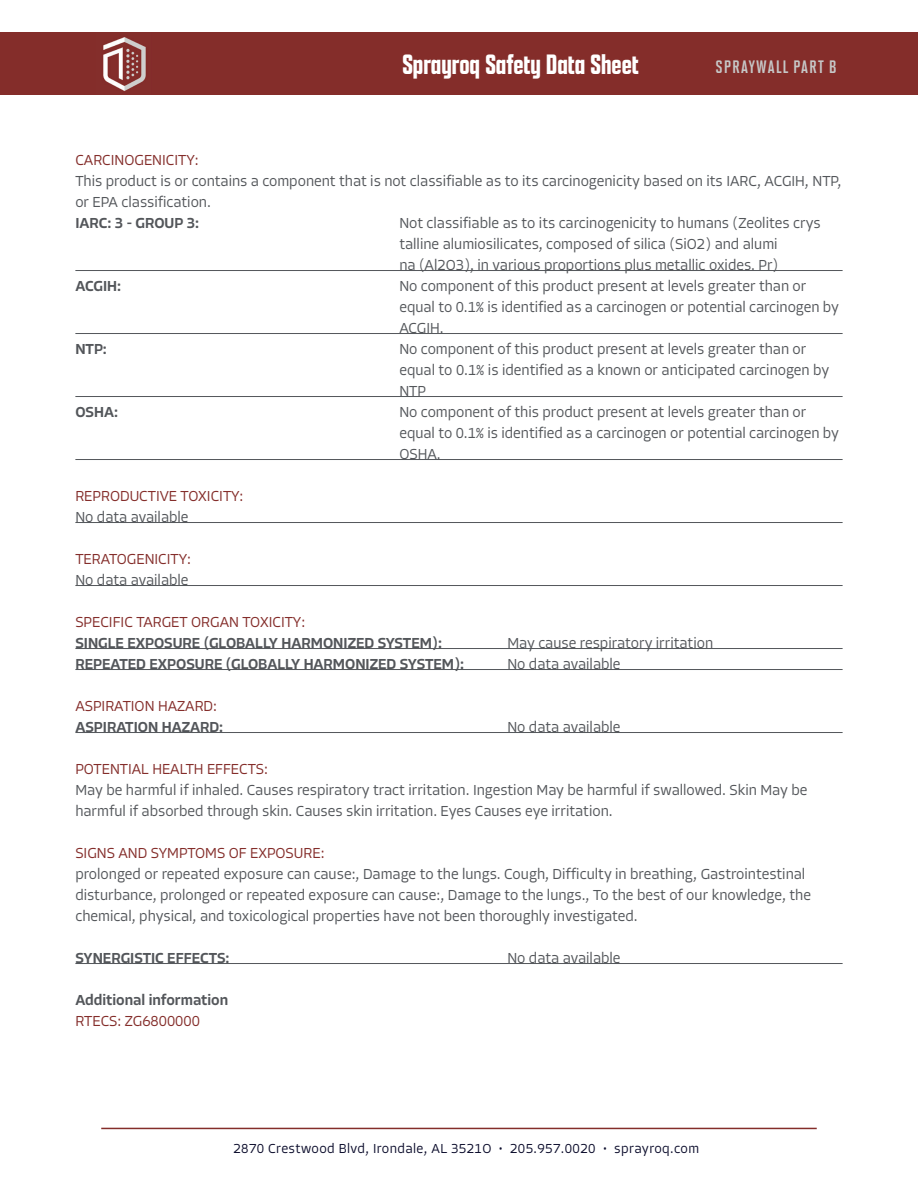
<style>
.page{position:relative;width:918px;height:1188px;background:#fff}
.page>*{position:absolute;margin:0;border:0;box-sizing:border-box;transform-origin:0 0}
.t1{font:600 30px "Apotek Comp";color:#fff}
.t2{font:700 18px "Solano Gothic Pro MVB";letter-spacing:.06em;color:#c6c7c7}
.t3{font:300 15px/21px "Allotrope";color:#53565a}
.t4{font:500 15px "Allotrope";color:#53565a}
.t5{font:300 15px "Allotrope";color:#842d2a}
.t6{font:300 13.5px "Allotrope";letter-spacing:.03em;color:#0c0d2c}
</style>
<div class="page">
<hr style="left:101px;top:1128px;width:716px;height:1px;background:#842d2a">
<div style="left:0;top:33px;width:918px;height:62px;background:#842d2a"></div>
<img style="left:103px;top:37px;width:43px;height:54px">
<hr style="left:75px;top:270px;width:768px;height:1px;background:#53565a">
<hr style="left:75px;top:333px;width:768px;height:1px;background:#53565a">
<hr style="left:75px;top:396px;width:768px;height:1px;background:#53565a">
<hr style="left:75px;top:459px;width:768px;height:1px;background:#53565a">
<hr style="left:75px;top:522px;width:768px;height:1px;background:#53565a">
<hr style="left:75px;top:585px;width:768px;height:1px;background:#53565a">
<hr style="left:75px;top:648px;width:768px;height:1px;background:#53565a">
<hr style="left:75px;top:669px;width:768px;height:1px;background:#53565a">
<hr style="left:75px;top:732px;width:768px;height:1px;background:#53565a">
<hr style="left:75px;top:963px;width:768px;height:1px;background:#53565a">
<h1 class="t1" style="left:402px;top:46px;width:238px">Sprayroq Safety Data Sheet</h1>
<p class="t2" style="left:715px;top:56px;width:123px">SPRAYWALL PART B</p>
<p class="t5" style="left:75px;top:150px;width:125px">CARCINOGENICITY:</p>
<p class="t3" style="left:75px;top:171px;width:768px">This product is or contains a component that is not classifiable as to its carcinogenicity based on its IARC, ACGIH, NTP, or EPA classification.</p>
<p class="t4" style="left:75px;top:213px;width:125px">IARC: 3 - GROUP 3:</p>
<p class="t3" style="left:399px;top:213px;width:423px">Not classifiable as to its carcinogenicity to humans (Zeolites crys talline alumiosilicates, composed of silica (SiO2) and alumi<br>na (Al2O3), in various proportions plus metallic oxides. Pr)</p>
<p class="t4" style="left:75px;top:276px;width:47px">ACGIH:</p>
<p class="t3" style="left:399px;top:276px;width:441px">No component of this product present at levels greater than or equal to 0.1% is identified as a carcinogen or potential carcinogen by<br>ACGIH.</p>
<p class="t4" style="left:75px;top:339px;width:33px">NTP:</p>
<p class="t3" style="left:399px;top:339px;width:431px">No component of this product present at levels greater than or equal to 0.1% is identified as a known or anticipated carcinogen by<br>NTP</p>
<p class="t4" style="left:75px;top:402px;width:44px">OSHA:</p>
<p class="t3" style="left:399px;top:402px;width:441px">No component of this product present at levels greater than or equal to 0.1% is identified as a carcinogen or potential carcinogen by<br>OSHA.</p>
<p class="t5" style="left:75px;top:486px;width:170px">REPRODUCTIVE TOXICITY:</p>
<p class="t3" style="left:75px;top:507px;width:115px">No data available</p>
<p class="t5" style="left:75px;top:549px;width:117px">TERATOGENICITY:</p>
<p class="t3" style="left:75px;top:570px;width:115px">No data available</p>
<p class="t5" style="left:75px;top:612px;width:231px">SPECIFIC TARGET ORGAN TOXICITY:</p>
<p class="t4" style="left:75px;top:633px;width:368px">SINGLE EXPOSURE (GLOBALLY HARMONIZED SYSTEM):</p>
<p class="t3" style="left:507px;top:633px;width:207px">May cause respiratory irritation</p>
<p class="t4" style="left:75px;top:654px;width:390px">REPEATED EXPOSURE (GLOBALLY HARMONIZED SYSTEM):</p>
<p class="t3" style="left:507px;top:654px;width:115px">No data available</p>
<p class="t5" style="left:75px;top:696px;width:143px">ASPIRATION HAZARD:</p>
<p class="t4" style="left:75px;top:717px;width:149px">ASPIRATION HAZARD:</p>
<p class="t3" style="left:507px;top:717px;width:115px">No data available</p>
<p class="t5" style="left:75px;top:759px;width:194px">POTENTIAL HEALTH EFFECTS:</p>
<p class="t3" style="left:75px;top:780px;width:734px">May be harmful if inhaled. Causes respiratory tract irritation. Ingestion May be harmful if swallowed. Skin May be harmful if absorbed through skin. Causes skin irritation. Eyes Causes eye irritation.</p>
<p class="t5" style="left:75px;top:843px;width:251px">SIGNS AND SYMPTOMS OF EXPOSURE:</p>
<p class="t3" style="left:75px;top:864px;width:737px">prolonged or repeated exposure can cause:, Damage to the lungs. Cough, Difficulty in breathing, Gastrointestinal disturbance, prolonged or repeated exposure can cause:, Damage to the lungs., To the best of our knowledge, the chemical, physical, and toxicological properties have not been thoroughly investigated.</p>
<p class="t4" style="left:75px;top:948px;width:156px">SYNERGISTIC EFFECTS:</p>
<p class="t3" style="left:507px;top:948px;width:115px">No data available</p>
<p class="t4" style="left:75px;top:990px;width:154px">Additional information</p>
<p class="t5" style="left:75px;top:1011px;width:126px">RTECS: ZG6800000</p>
<p class="t6" style="left:233px;top:1139px;width:467px">2870 Crestwood Blvd, Irondale, AL 3521O • 205.957.0020 • sprayroq.com</p>
</div>
